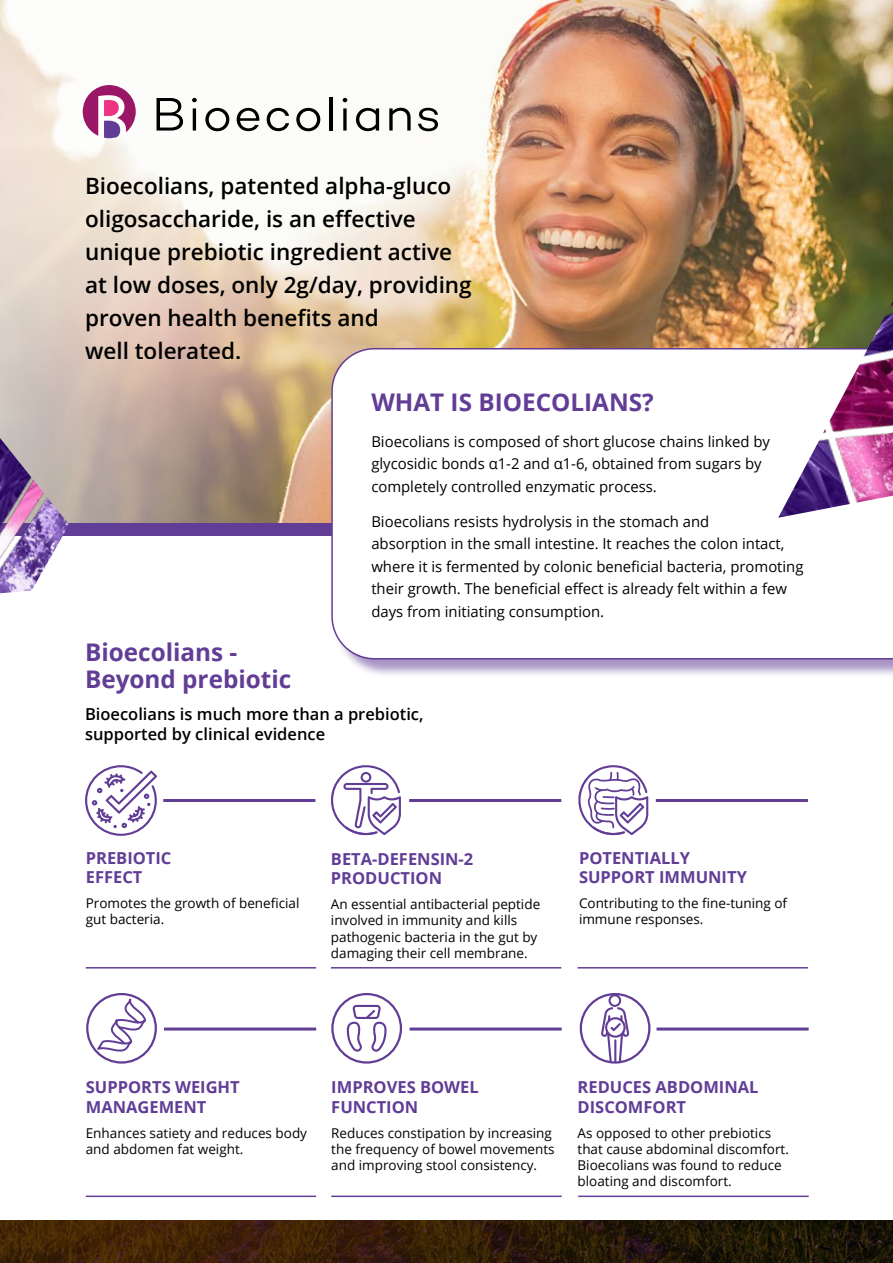
<style>
.page{position:relative;width:893px;height:1263px;background:#fff}
.page>*{position:absolute;margin:0;border:0;box-sizing:border-box;transform-origin:0 0}
.t1{font:700 24.3px/27px "Open Sans";color:#613d96}
.t2{font:600 22.5px/33px "Open Sans";color:#000}
.t3{font:700 16.5px/19.8px "Open Sans";color:#613d96}
.t4{font:600 16.5px/19.8px "Open Sans";color:#000}
.t5{font:15px/22.5px "Open Sans";color:#000}
.t6{font:13.5px/16.2px "Open Sans";color:#000}
</style>
<div class="page">
<img style="left:69px;top:0;width:824px;height:523px">
<svg style="left:0;top:0;width:419px;height:522px"></svg>
<div style="left:0;top:523px;width:893px;height:13px;background:#613d96"></div>
<svg style="left:0;top:1220px;width:893px;height:43px;background:#311d07"></svg>
<svg style="left:157px;top:98px;width:26px;height:33px"></svg>
<svg style="left:192px;top:98px;width:5px;height:4px"></svg>
<hr style="left:193px;top:108px;width:3px;height:23px;background:#000">
<svg style="left:205px;top:108px;width:24px;height:23px"></svg>
<svg style="left:237px;top:108px;width:22px;height:23px"></svg>
<svg style="left:267px;top:108px;width:22px;height:23px"></svg>
<svg style="left:296px;top:108px;width:24px;height:23px"></svg>
<hr style="left:329px;top:97px;width:3px;height:34px;background:#000">
<svg style="left:343px;top:98px;width:4px;height:4px"></svg>
<svg style="left:343px;top:108px;width:4px;height:23px"></svg>
<svg style="left:356px;top:108px;width:23px;height:23px"></svg>
<svg style="left:389px;top:108px;width:22px;height:23px"></svg>
<svg style="left:418px;top:108px;width:20px;height:23px"></svg>
<svg style="left:83px;top:85px;width:53px;height:53px"></svg>
<svg style="left:347px;top:1005px;width:40px;height:47px"></svg>
<div style="left:331px;top:993px;width:71px;height:70px;border:2px solid #613d96;border-radius:50%"></div>
<hr style="left:410px;top:1027px;width:152px;height:3px;background:#613d96">
<hr style="left:331px;top:1195px;width:231px;height:2px;background:#613d96">
<div style="left:580px;top:993px;width:70px;height:70px;border:2px solid #613d96;border-radius:50%"></div>
<svg style="left:601px;top:994px;width:28px;height:68px"></svg>
<hr style="left:656px;top:1027px;width:153px;height:3px;background:#613d96">
<hr style="left:578px;top:1195px;width:231px;height:2px;background:#613d96">
<div style="left:86px;top:993px;width:71px;height:70px;border:2px solid #613d96;border-radius:50%"></div>
<svg style="left:96px;top:997px;width:52px;height:56px"></svg>
<hr style="left:164px;top:1027px;width:152px;height:3px;background:#613d96">
<hr style="left:86px;top:1195px;width:230px;height:2px;background:#613d96">
<div style="left:334px;top:351px;width:559px;height:327px;background:#613d96;opacity:.55"></div>
<svg style="left:331px;top:347px;width:562px;height:313px"></svg>
<img style="left:778px;top:301px;width:115px;height:217px">
<img style="left:0;top:438px;width:69px;height:155px">
<svg style="left:331px;top:765px;width:70px;height:71px"></svg>
<hr style="left:409px;top:799px;width:152px;height:3px;background:#613d96">
<hr style="left:331px;top:967px;width:230px;height:1px;background:#613d96">
<svg style="left:578px;top:765px;width:70px;height:71px"></svg>
<hr style="left:656px;top:799px;width:152px;height:3px;background:#613d96">
<hr style="left:578px;top:967px;width:230px;height:1px;background:#613d96">
<hr style="left:163px;top:799px;width:152px;height:3px;background:#613d96">
<hr style="left:86px;top:967px;width:230px;height:1px;background:#613d96">
<svg style="left:85px;top:765px;width:72px;height:71px"></svg>
<h2 class="t2" style="left:85px;top:168px;width:388px">Bioecolians, patented alpha-gluco oligosaccharide, is an effective unique prebiotic ingredient active at low doses, only 2g/day, providing proven health benefits and<br>well tolerated.</h2>
<h1 class="t1" style="left:371px;top:388px;width:284px">WHAT IS BIOECOLIANS?</h1>
<p class="t5" style="left:371px;top:429px;width:400px">Bioecolians is composed of short glucose chains linked by glycosidic bonds α1-2 and α1-6, obtained from sugars by completely controlled enzymatic process.</p>
<p class="t5" style="left:371px;top:510px;width:434px">Bioecolians resists hydrolysis in the stomach and<br>absorption in the small intestine. It reaches the colon intact, where it is fermented by colonic beneficial bacteria, promoting their growth. The beneficial effect is already felt within a few days from initiating consumption.</p>
<h1 class="t1" style="left:85px;top:638px;width:208px">Bioecolians -<br>Beyond prebiotic</h1>
<p class="t4" style="left:85px;top:704px;width:340px">Bioecolians is much more than a prebiotic, supported by clinical evidence</p>
<p class="t3" style="left:86px;top:847px;width:87px">PREBIOTIC<br>EFFECT</p>
<p class="t6" style="left:86px;top:895px;width:215px">Promotes the growth of beneficial gut bacteria.</p>
<p class="t3" style="left:331px;top:848px;width:144px">BETA-DEFENSIN-2<br>PRODUCTION</p>
<p class="t6" style="left:331px;top:896px;width:211px">An essential antibacterial peptide involved in immunity and kills pathogenic bacteria in the gut by damaging their cell membrane.</p>
<p class="t3" style="left:579px;top:847px;width:169px">POTENTIALLY<br>SUPPORT IMMUNITY</p>
<p class="t6" style="left:579px;top:895px;width:210px">Contributing to the fine-tuning of immune responses.</p>
<p class="t3" style="left:86px;top:1077px;width:156px">SUPPORTS WEIGHT<br>MANAGEMENT</p>
<p class="t6" style="left:86px;top:1124px;width:223px">Enhances satiety and reduces body and abdomen fat weight.</p>
<p class="t3" style="left:331px;top:1077px;width:149px">IMPROVES BOWEL<br>FUNCTION</p>
<p class="t6" style="left:331px;top:1124px;width:225px">Reduces constipation by increasing the frequency of bowel movements and improving stool consistency.</p>
<p class="t3" style="left:578px;top:1077px;width:182px">REDUCES ABDOMINAL<br>DISCOMFORT</p>
<p class="t6" style="left:578px;top:1124px;width:213px">As opposed to other prebiotics that cause abdominal discomfort.<br>Bioecolians was found to reduce bloating and discomfort.</p>
</div>
